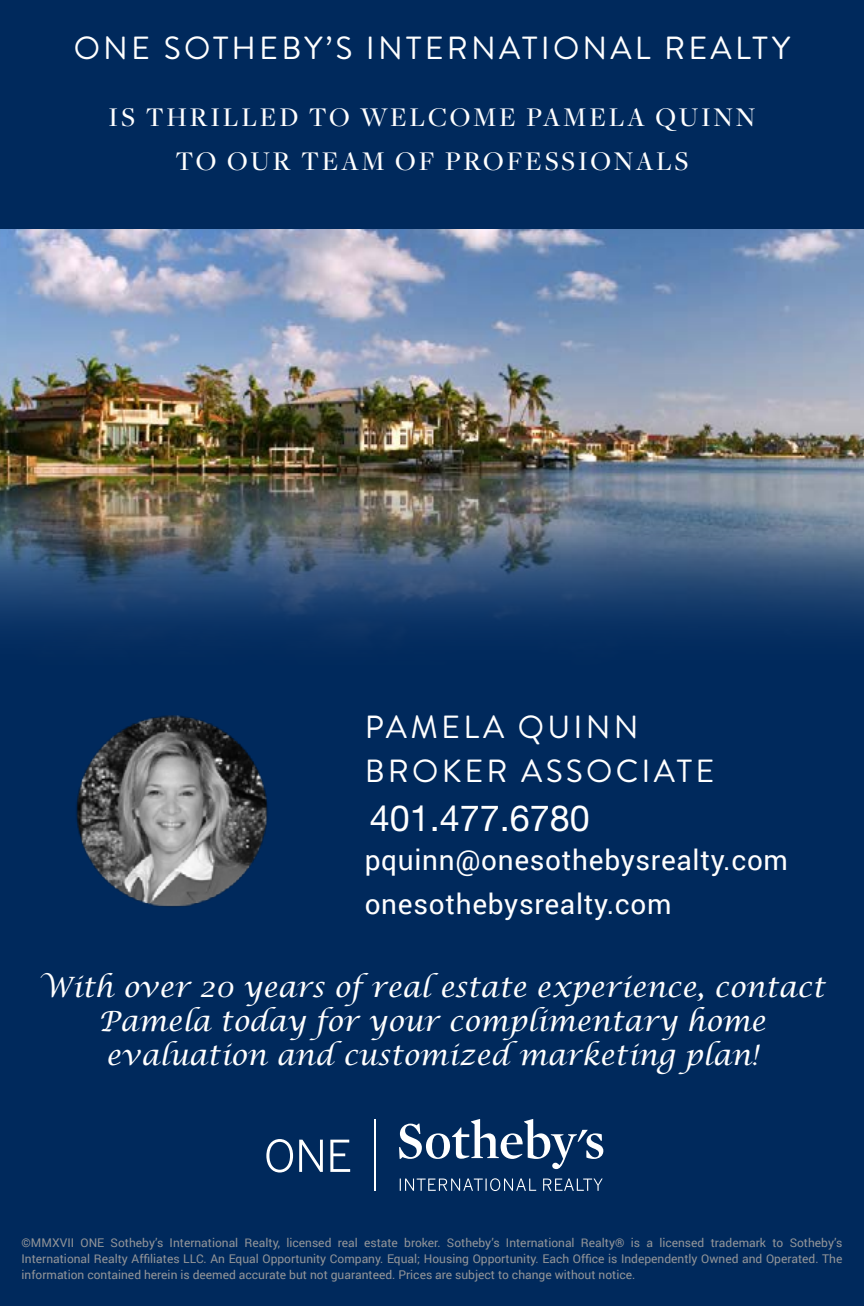
<style>
.page{position:relative;width:864px;height:1306px;background:#fff}
.page>*{position:absolute;margin:0;border:0;box-sizing:border-box;transform-origin:0 0}
.t1{font:36px "Helvetica Neue LT Std";color:#fff}
.t2{font:32px/44px "Brandon Grotesque";letter-spacing:.1em;color:#fff}
.t3{font:italic 28px/33.6px "Lucida Calligraphy";color:#fff;text-align:center}
.t4{font:500 28px/44px "Freight Disp Pro";letter-spacing:.1em;color:#fff;text-align:center}
.t5{font:28px/44px "Roboto";letter-spacing:.025em;color:#fff}
.t6{font:12px/16px "Roboto";color:#939598;text-align:justify}
</style>
<div class="page">
<div style="left:0;top:0;width:864px;height:229px;background:#00295c"></div>
<img style="left:0;top:229px;width:864px;height:294px">
<div style="left:0;top:673px;width:864px;height:632px;background:#00295c"></div>
<img style="left:76px;top:715px;width:192px;height:192px">
<svg style="left:266px;top:1139px;width:27px;height:33px"></svg>
<svg style="left:299px;top:1139px;width:24px;height:32px"></svg>
<svg style="left:330px;top:1139px;width:20px;height:32px"></svg>
<hr style="left:374px;top:1118px;width:1px;height:72px;background:#fff">
<svg style="left:399px;top:1119px;width:204px;height:50px"></svg>
<svg style="left:400px;top:1178px;width:203px;height:12px"></svg>
<svg style="left:0;top:523px;width:864px;height:150px;background:#25456b"></svg>
<h2 class="t2" style="left:74px;top:26px;width:718px">ONE SOTHEBY’S INTERNATIONAL REALTY</h2>
<h3 class="t4" style="left:109px;top:94px;width:648px">IS THRILLED TO WELCOME PAMELA QUINN<br>TO OUR TEAM OF PROFESSIONALS</h3>
<h2 class="t2" style="left:365px;top:705px;width:351px">PAMELA QUINN<br>BROKER ASSOCIATE</h2>
<h1 class="t1" style="left:370px;top:796px;width:222px">401.477.6780</h1>
<h3 class="t5" style="left:365px;top:837px;width:425px">pquinn@onesothebysrealty.com onesothebysrealty.com</h3>
<h3 class="t3" style="left:39px;top:971px;width:787px">With over 20 years of real estate experience, contact<br>Pamela today for your complimentary home evaluation and customized marketing plan!</h3>
<p class="t6" style="left:22px;top:1234px;width:822px">©MMXVII ONE Sotheby’s International Realty, licensed real estate broker. Sotheby’s International Realty® is a licensed trademark to Sotheby’s International Realty Affiliates LLC. An Equal Opportunity Company. Equal; Housing Opportunity. Each Office is Independently Owned and Operated. The information contained herein is deemed accurate but not guaranteed. Prices are subject to change without notice.</p>
</div>
